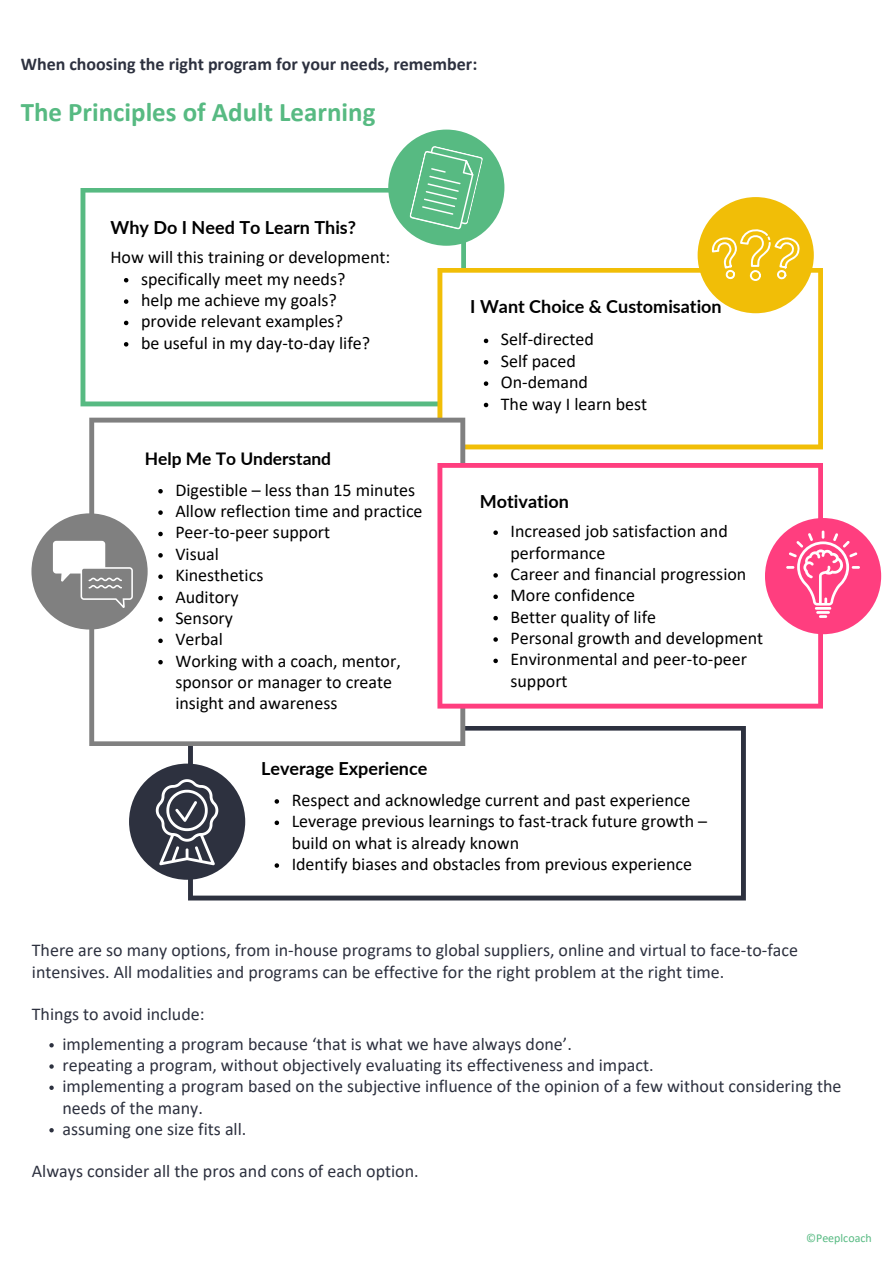
<style>
.page{position:relative;width:893px;height:1264px;background:#fff}
.page>*{position:absolute;margin:0;border:0;box-sizing:border-box;transform-origin:0 0}
.t1{font:700 27px "Calibri";color:#57ba82}
.t2{font:18px/21.3px "Calibri";color:#000}
.t3{font:18px/21.3px "Calibri";color:#2d313f}
.t4{font:700 18px "Lato";color:#000}
.t5{font:700 18px "Calibri";color:#2d313f}
.t6{font:700 17.4px "Lato";color:#000}
.t7{font:12px "Calibri";color:#57ba82}
</style>
<div class="page">
<svg style="left:49px;top:1043px;width:5px;height:4px"></svg>
<svg style="left:49px;top:1064px;width:5px;height:4px"></svg>
<svg style="left:49px;top:1085px;width:5px;height:4px"></svg>
<svg style="left:49px;top:1128px;width:5px;height:4px"></svg>
<svg style="left:80px;top:188px;width:386px;height:218px"></svg>
<svg style="left:188px;top:725px;width:557px;height:175px"></svg>
<div style="left:129px;top:763px;width:116px;height:116px;background:#2d313f;border-radius:50%"></div>
<svg style="left:437px;top:268px;width:386px;height:181px"></svg>
<svg style="left:89px;top:417px;width:376px;height:329px"></svg>
<svg style="left:437px;top:463px;width:386px;height:245px"></svg>
<div style="left:388px;top:130px;width:116px;height:116px;background:#57ba82;border-radius:50%"></div>
<div style="left:697px;top:197px;width:116px;height:116px;background:#f1be07;border-radius:50%"></div>
<div style="left:31px;top:513px;width:117px;height:116px;background:#808080;border-radius:50%"></div>
<div style="left:765px;top:518px;width:116px;height:116px;background:#ff3e7f;border-radius:50%"></div>
<svg style="left:53px;top:541px;width:80px;height:67px"></svg>
<svg style="left:409px;top:146px;width:74px;height:84px"></svg>
<svg style="left:711px;top:229px;width:88px;height:52px"></svg>
<svg style="left:156px;top:779px;width:62px;height:86px"></svg>
<svg style="left:786px;top:530px;width:73px;height:88px"></svg>
<svg style="left:493px;top:530px;width:5px;height:5px"></svg>
<svg style="left:493px;top:573px;width:5px;height:4px"></svg>
<svg style="left:493px;top:594px;width:5px;height:5px"></svg>
<svg style="left:493px;top:616px;width:5px;height:4px"></svg>
<svg style="left:493px;top:637px;width:5px;height:4px"></svg>
<svg style="left:493px;top:658px;width:5px;height:5px"></svg>
<svg style="left:484px;top:338px;width:4px;height:5px"></svg>
<svg style="left:484px;top:360px;width:4px;height:4px"></svg>
<svg style="left:484px;top:381px;width:4px;height:5px"></svg>
<svg style="left:484px;top:403px;width:4px;height:4px"></svg>
<svg style="left:274px;top:799px;width:5px;height:4px"></svg>
<svg style="left:274px;top:820px;width:5px;height:5px"></svg>
<svg style="left:274px;top:863px;width:5px;height:4px"></svg>
<svg style="left:124px;top:278px;width:4px;height:4px"></svg>
<svg style="left:124px;top:299px;width:4px;height:5px"></svg>
<svg style="left:124px;top:321px;width:4px;height:4px"></svg>
<svg style="left:124px;top:342px;width:4px;height:4px"></svg>
<svg style="left:158px;top:489px;width:5px;height:4px"></svg>
<svg style="left:158px;top:510px;width:5px;height:5px"></svg>
<svg style="left:158px;top:531px;width:5px;height:5px"></svg>
<svg style="left:158px;top:553px;width:5px;height:4px"></svg>
<svg style="left:158px;top:574px;width:5px;height:5px"></svg>
<svg style="left:158px;top:596px;width:5px;height:4px"></svg>
<svg style="left:158px;top:617px;width:5px;height:4px"></svg>
<svg style="left:158px;top:638px;width:5px;height:5px"></svg>
<svg style="left:158px;top:660px;width:5px;height:4px"></svg>
<p class="t5" style="left:21px;top:57px;width:458px">When choosing the right program for your needs, remember:</p>
<p class="t1" style="left:21px;top:100px;width:356px">The Principles of Adult Learning</p>
<p class="t4" style="left:110px;top:216px;width:247px">Why Do I Need To Learn This?</p>
<p class="t2" style="left:110px;top:248px;width:281px">How will this training or development:</p>
<p class="t2" style="left:141px;top:269px;width:206px">specifically meet my needs?</p>
<p class="t2" style="left:141px;top:291px;width:197px">help me achieve my goals?</p>
<p class="t2" style="left:141px;top:312px;width:203px">provide relevant examples?</p>
<p class="t2" style="left:141px;top:334px;width:231px">be useful in my day-to-day life?</p>
<p class="t6" style="left:145px;top:448px;width:188px">Help Me To Understand</p>
<p class="t2" style="left:175px;top:480px;width:241px">Digestible – less than 15 minutes</p>
<p class="t2" style="left:175px;top:502px;width:249px">Allow reflection time and practice</p>
<p class="t2" style="left:175px;top:523px;width:156px">Peer-to-peer support</p>
<p class="t2" style="left:175px;top:544px;width:45px">Visual</p>
<p class="t2" style="left:175px;top:566px;width:89px">Kinesthetics</p>
<p class="t2" style="left:175px;top:587px;width:65px">Auditory</p>
<p class="t2" style="left:175px;top:609px;width:59px">Sensory</p>
<p class="t2" style="left:175px;top:630px;width:49px">Verbal</p>
<p class="t2" style="left:175px;top:651px;width:227px">Working with a coach, mentor, sponsor or manager to create insight and awareness</p>
<p class="t4" style="left:261px;top:757px;width:168px">Leverage Experience</p>
<p class="t4" style="left:470px;top:295px;width:253px">I Want Choice &amp; Customisation</p>
<p class="t2" style="left:501px;top:330px;width:95px">Self-directed</p>
<p class="t2" style="left:501px;top:351px;width:76px">Self paced</p>
<p class="t2" style="left:501px;top:373px;width:89px">On-demand</p>
<p class="t2" style="left:501px;top:394px;width:148px">The way I learn best</p>
<p class="t4" style="left:480px;top:490px;width:90px">Motivation</p>
<p class="t2" style="left:510px;top:522px;width:219px">Increased job satisfaction and performance</p>
<p class="t2" style="left:510px;top:564px;width:237px">Career and financial progression</p>
<p class="t2" style="left:510px;top:586px;width:126px">More confidence</p>
<p class="t2" style="left:510px;top:607px;width:147px">Better quality of life</p>
<p class="t2" style="left:510px;top:629px;width:254px">Personal growth and development</p>
<p class="t2" style="left:510px;top:650px;width:238px">Environmental and peer-to-peer support</p>
<p class="t2" style="left:291px;top:790px;width:400px">Respect and acknowledge current and past experience</p>
<p class="t2" style="left:291px;top:812px;width:417px">Leverage previous learnings to fast-track future growth – build on what is already known</p>
<p class="t2" style="left:291px;top:854px;width:402px">Identify biases and obstacles from previous experience</p>
<p class="t3" style="left:32px;top:941px;width:767px">There are so many options, from in-house programs to global suppliers, online and virtual to face-to-face intensives. All modalities and programs can be effective for the right problem at the right time.</p>
<p class="t3" style="left:32px;top:1004px;width:174px">Things to avoid include:</p>
<p class="t3" style="left:62px;top:1034px;width:511px">implementing a program because ‘that is what we have always done’.</p>
<p class="t3" style="left:62px;top:1056px;width:592px">repeating a program, without objectively evaluating its effectiveness and impact.</p>
<p class="t3" style="left:62px;top:1077px;width:780px">implementing a program based on the subjective influence of the opinion of a few without considering the needs of the many.</p>
<p class="t3" style="left:62px;top:1119px;width:185px">assuming one size fits all.</p>
<p class="t3" style="left:32px;top:1162px;width:388px">Always consider all the pros and cons of each option.</p>
<p class="t7" style="left:806px;top:1232px;width:67px">©Peeplcoach</p>
</div>
